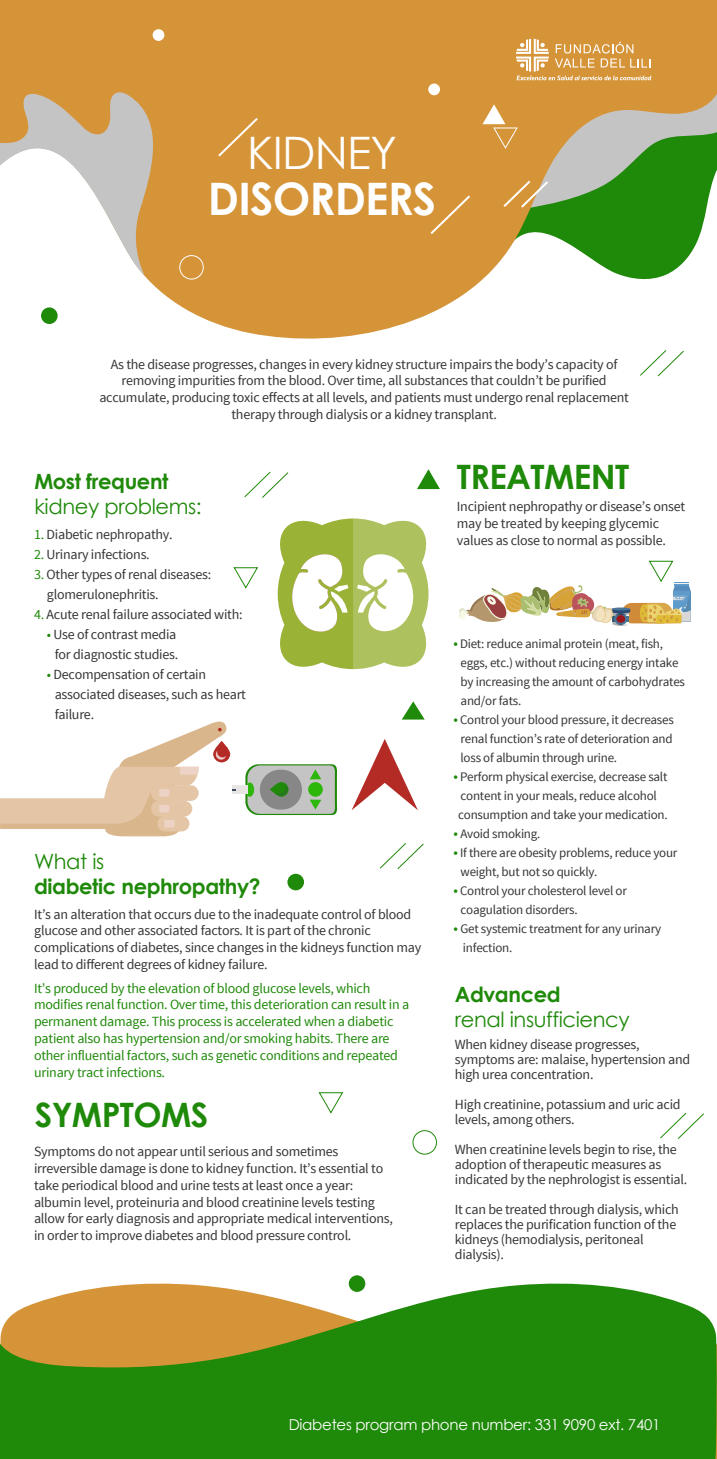
<style>
.page{position:relative;width:717px;height:1459px;background:#fff}
.page>*{position:absolute;margin:0;border:0;box-sizing:border-box;transform-origin:0 0}
.t1{font:700 44.8px "Century Gothic";letter-spacing:-.02em;color:#fff}
.t2{font:44.8px "Century Gothic";letter-spacing:-.02em;color:#fff}
.t3{font:700 33.6px "Century Gothic";letter-spacing:-.02em;color:#1f8909}
.t4{font:700 21px "Century Gothic";letter-spacing:-.02em;color:#1f8909}
.t5{font:21px "Century Gothic";letter-spacing:-.02em;color:#1f8909}
.t6{font:15px "Century Gothic";letter-spacing:-.02em;color:#fff}
.t7{font:14px/16.8px "Source Sans Pro";letter-spacing:-.02em;color:#353535}
.t8{font:14px/16.8px "Source Sans Pro";letter-spacing:-.02em;color:#1f8909}
.t9{font:13px "Source Sans Pro";letter-spacing:-.02em;color:#353535}
.s1{color:#1f8909}
.s2{font-size:15px;color:#1f8909}
</style>
<div class="page">
<svg style="left:0;top:1281px;width:716px;height:178px;background:#509425"></svg>
<svg style="left:0;top:0;width:716px;height:339px;fill:#d69439"></svg>
<svg style="left:0;top:89px;width:167px;height:185px"></svg>
<div style="left:179px;top:255px;width:25px;height:25px;border:1px solid #fff;border-radius:50%"></div>
<div style="left:152px;top:29px;width:12px;height:12px;background:#fff;border-radius:50%"></div>
<svg style="left:482px;top:104px;width:36px;height:46px;background:#dda75c"></svg>
<svg style="left:501px;top:179px;width:49px;height:31px;background:#cca765"></svg>
<div style="left:412px;top:1130px;width:24px;height:25px;border:1px solid #1f8909;border-radius:50%"></div>
<div style="left:41px;top:307px;width:17px;height:17px;background:#1f8909;border-radius:50%"></div>
<div style="left:287px;top:874px;width:17px;height:16px;background:#1f8909;border-radius:50%"></div>
<div style="left:348px;top:1275px;width:17px;height:17px;background:#1f8909;border-radius:50%"></div>
<svg style="left:318px;top:1092px;width:26px;height:22px"></svg>
<svg style="left:233px;top:567px;width:25px;height:22px"></svg>
<svg style="left:417px;top:469px;width:22px;height:20px"></svg>
<svg style="left:401px;top:701px;width:23px;height:19px"></svg>
<svg style="left:660px;top:1112px;width:44px;height:27px"></svg>
<svg style="left:379px;top:843px;width:45px;height:27px"></svg>
<svg style="left:244px;top:471px;width:45px;height:27px"></svg>
<svg style="left:640px;top:350px;width:44px;height:27px"></svg>
<svg style="left:428px;top:193px;width:44px;height:43px;background:#d89944"></svg>
<svg style="left:216px;top:116px;width:44px;height:43px;background:#d89a44"></svg>
<div style="left:428px;top:84px;width:12px;height:11px;background:#fff;border-radius:50%"></div>
<svg style="left:277px;top:518px;width:152px;height:152px"></svg>
<svg style="left:245px;top:764px;width:93px;height:51px;background:#98af93"></svg>
<div style="left:231px;top:786px;width:16px;height:8px;background:#e7e6e5"></div>
<svg style="left:0;top:721px;width:236px;height:116px"></svg>
<svg style="left:351px;top:739px;width:67px;height:71px"></svg>
<div style="left:621px;top:603px;width:51px;height:20px;background:#cf8b38;border-radius:10px"></div>
<svg style="left:639px;top:560px;width:51px;height:63px"></svg>
<svg style="left:459px;top:585px;width:170px;height:41px"></svg>
<svg style="left:515px;top:39px;width:136px;height:41px;background:#deaa62"></svg>
<h1 class="t2" style="left:247px;top:136px;width:151px">KIDNEY</h1>
<h1 class="t1" style="left:208px;top:181px;width:230px">DISORDERS</h1>
<p class="t7" style="left:99px;top:357px;width:530px;text-align:center">As the disease progresses, changes in every kidney structure impairs the body’s capacity of removing impurities from the blood. Over time, all substances that couldn’t be purified accumulate, producing toxic effects at all levels, and patients must undergo renal replacement therapy through dialysis or a kidney transplant.</p>
<h3 class="t4" style="left:34px;top:473px;width:136px">Most frequent</h3>
<h3 class="t5" style="left:34px;top:499px;width:169px">kidney problems:</h3>
<p class="t7" style="left:34px;top:527px;width:140px"><span class="s1">1.</span> Diabetic nephropathy.</p>
<p class="t7" style="left:34px;top:547px;width:117px"><span class="s1">2.</span> Urinary infections.</p>
<p class="t7" style="left:47px;top:565px;width:166px;line-height:20px;text-indent:-13px"><span class="s1">3.</span> Other types of renal diseases: glomerulonephritis.</p>
<p class="t7" style="left:34px;top:607px;width:210px"><span class="s1">4.</span> Acute renal failure associated with:</p>
<p class="t7" style="left:47px;top:627px;width:131px"><span class="s1">ï</span> Use of contrast media</p>
<p class="t7" style="left:55px;top:647px;width:125px">for diagnostic studies.</p>
<p class="t7" style="left:47px;top:667px;width:160px"><span class="s1">ï</span> Decompensation of certain</p>
<p class="t7" style="left:55px;top:687px;width:193px">associated diseases, such as heart</p>
<p class="t7" style="left:55px;top:707px;width:41px">failure.</p>
<h3 class="t5" style="left:34px;top:853px;width:72px">What is</h3>
<h3 class="t4" style="left:34px;top:878px;width:228px">diabetic nephropathy?</h3>
<p class="t7" style="left:34px;top:907px;width:388px">It’s an alteration that occurs due to the inadequate control of blood glucose and other associated factors. It is part of the chronic complications of diabetes, since changes in the kidneys function may lead to different degrees of kidney failure.</p>
<p class="t8" style="left:34px;top:981px;width:376px">It’s produced by the elevation of blood glucose levels, which modifies renal function. Over time, this deterioration can result in a permanent damage. This process is accelerated when a diabetic patient also has hypertension and/or smoking habits. There are other influential factors, such as genetic conditions and repeated urinary tract infections.</p>
<h2 class="t3" style="left:35px;top:1102px;width:175px">SYMPTOMS</h2>
<p class="t7" style="left:34px;top:1144px;width:360px">Symptoms do not appear until serious and sometimes irreversible damage is done to kidney function. It’s essential to take periodical blood and urine tests at least once a year: albumin level, proteinuria and blood creatinine levels testing allow for early diagnosis and appropriate medical interventions, in order to improve diabetes and blood pressure control.</p>
<h2 class="t3" style="left:456px;top:464px;width:174px">TREATMENT</h2>
<p class="t7" style="left:456px;top:499px;width:229px">Incipient nephropathy or disease’s onset may be treated by keeping glycemic values as close to normal as possible.</p>
<p class="t9" style="left:453px;top:638px;width:211px"><span class="s2">ï</span> Diet: reduce animal protein (meat, fish,</p>
<p class="t9" style="left:460px;top:657px;width:219px">eggs, etc.) without reducing energy intake</p>
<p class="t9" style="left:460px;top:676px;width:226px">by increasing the amount of carbohydrates</p>
<p class="t9" style="left:460px;top:695px;width:62px">and/or fats.</p>
<p class="t9" style="left:453px;top:714px;width:222px"><span class="s2">ï</span> Control your blood pressure, it decreases</p>
<p class="t9" style="left:460px;top:733px;width:213px">renal function’s rate of deterioration and</p>
<p class="t9" style="left:460px;top:752px;width:158px">loss of albumin through urine.</p>
<p class="t9" style="left:453px;top:771px;width:215px"><span class="s2">ï</span> Perform physical exercise, decrease salt</p>
<p class="t9" style="left:460px;top:790px;width:198px">content in your meals, reduce alcohol</p>
<p class="t9" style="left:458px;top:809px;width:211px">consumption and take your medication.</p>
<p class="t9" style="left:453px;top:828px;width:88px"><span class="s2">ï</span> Avoid smoking.</p>
<p class="t9" style="left:453px;top:847px;width:225px"><span class="s2">ï</span> If there are obesity problems, reduce your</p>
<p class="t9" style="left:460px;top:866px;width:138px">weight, but not so quickly.</p>
<p class="t9" style="left:453px;top:885px;width:175px"><span class="s2">ï</span> Control your cholesterol level or</p>
<p class="t9" style="left:460px;top:904px;width:118px">coagulation disorders.</p>
<p class="t9" style="left:453px;top:923px;width:209px"><span class="s2">ï</span> Get systemic treatment for any urinary</p>
<p class="t9" style="left:462px;top:942px;width:51px">infection.</p>
<h3 class="t4" style="left:454px;top:986px;width:107px">Advanced</h3>
<h3 class="t5" style="left:454px;top:1011px;width:176px">renal insufficiency</h3>
<p class="t7" style="left:454px;top:1038px;width:237px;line-height:15px">When kidney disease progresses, symptoms are: malaise, hypertension and high urea concentration.</p>
<p class="t7" style="left:454px;top:1098px;width:227px;line-height:15px">High creatinine, potassium and uric acid levels, among others.</p>
<p class="t7" style="left:454px;top:1143px;width:234px;line-height:15px">When creatinine levels begin to rise, the adoption of therapeutic measures as indicated by the nephrologist is essential.</p>
<p class="t7" style="left:454px;top:1203px;width:225px;line-height:15px">It can be treated through dialysis, which replaces the purification function of the kidneys (hemodialysis, peritoneal dialysis).</p>
<p class="t6" style="left:288px;top:1418px;width:373px">Diabetes program phone number: 331 9090 ext. 7401</p>
</div>
